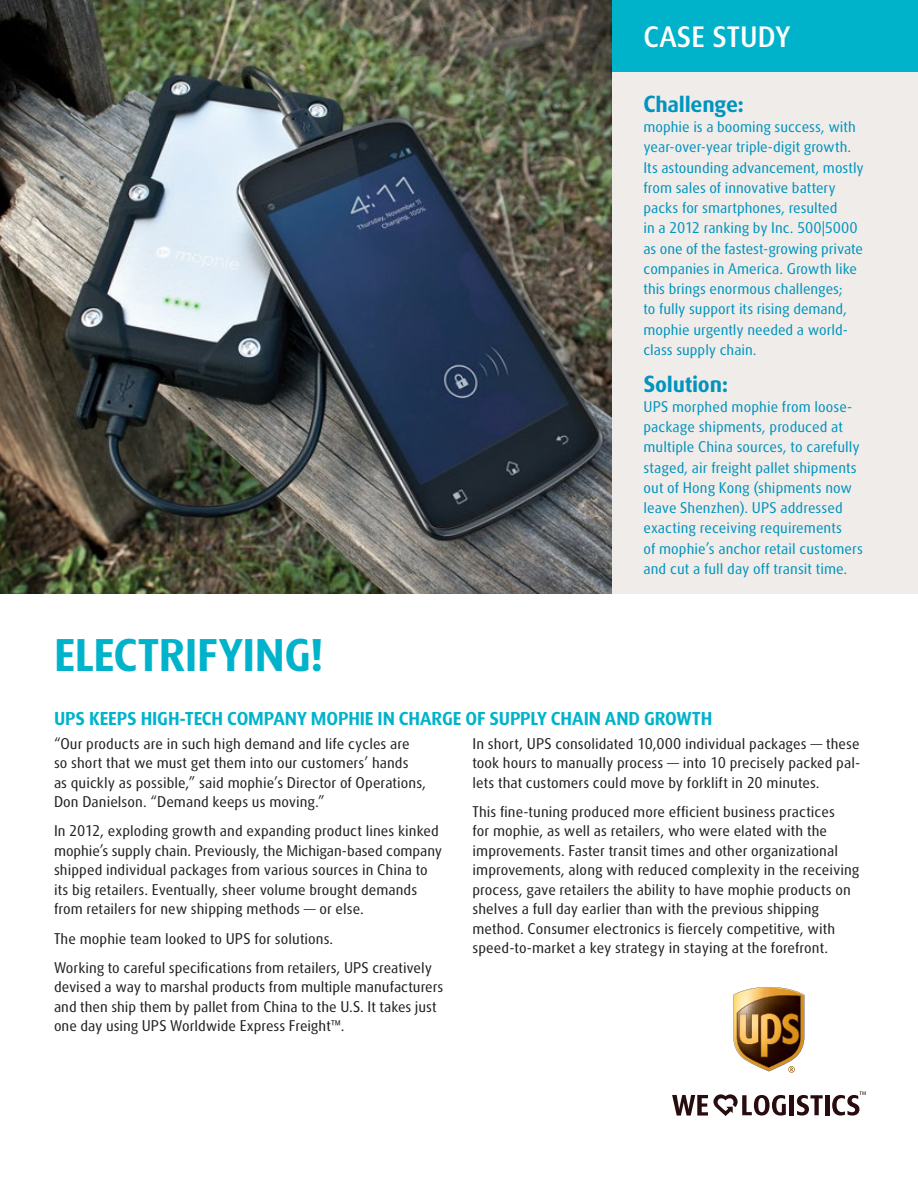
<style>
.page{position:relative;width:918px;height:1188px;background:#fff}
.page>*{position:absolute;margin:0;border:0;box-sizing:border-box;transform-origin:0 0}
.t1{font:700 44.25px "UPS Sans";letter-spacing:-.015em;color:#00b3cb}
.t2{font:500 28.5px "UPS Sans";color:#fff}
.t3{font:700 22.5px "UPS Sans";letter-spacing:-.015em;color:#0094be}
.t4{font:700 18px "UPS Sans";letter-spacing:-.005em;color:#00b3cb}
.t5{font:15px/19.5px "UPS Sans";letter-spacing:.005em;color:#231f20}
.t6{font:15px/20.2px "UPS Sans";color:#0094be}
</style>
<div class="page">
<svg style="left:672px;top:1094px;width:114px;height:22px"></svg>
<div style="left:789px;top:1095px;width:5px;height:20px;background:#290c0e"></div>
<svg style="left:797px;top:1095px;width:26px;height:21px"></svg>
<div style="left:825px;top:1095px;width:5px;height:20px;background:#290c0e"></div>
<svg style="left:832px;top:1091px;width:34px;height:25px"></svg>
<svg style="left:733px;top:987px;width:71px;height:86px;background:#a47f50"></svg>
<img style="left:0;top:0;width:612px;height:594px">
<div style="left:612px;top:0;width:306px;height:72px;background:#00b3cb"></div>
<div style="left:612px;top:72px;width:306px;height:522px;background:#f0ece9"></div>
<h2 class="t2" style="left:644px;top:20px;width:149px">CASE STUDY</h2>
<h1 class="t1" style="left:54px;top:629px;width:272px">ELECTRIFYING!</h1>
<h3 class="t3" style="left:644px;top:91px;width:102px">Challenge:</h3>
<p class="t6" style="left:644px;top:117px;width:222px">mophie is a booming success, with year-over-year triple-digit growth.<br>Its astounding advancement, mostly from sales of innovative battery packs for smartphones, resulted<br>in a 2012 ranking by Inc. 500|5000 as one of the fastest-growing private companies in America. Growth like this brings enormous challenges;<br>to fully support its rising demand, mophie urgently needed a world&shy;class supply chain.</p>
<h3 class="t3" style="left:644px;top:371px;width:86px">Solution:</h3>
<p class="t6" style="left:644px;top:396px;width:221px">UPS morphed mophie from loose&shy;package shipments, produced at multiple China sources, to carefully staged, air freight pallet shipments out of Hong Kong (shipments now leave Shenzhen). UPS addressed exacting receiving requirements<br>of mophie’s anchor retail customers and cut a full day off transit time.</p>
<p class="t4" style="left:54px;top:708px;width:660px">UPS KEEPS HIGH-TECH COMPANY MOPHIE IN CHARGE OF SUPPLY CHAIN AND GROWTH</p>
<p class="t5" style="left:54px;top:734px;width:374px">“Our products are in such high demand and life cycles are so short that we must get them into our customers’ hands<br>as quickly as possible,” said mophie’s Director of Operations, Don Danielson. “Demand keeps us moving.”</p>
<p class="t5" style="left:54px;top:821px;width:390px">In 2012, exploding growth and expanding product lines kinked mophie’s supply chain. Previously, the Michigan-based company shipped individual packages from various sources in China to its big retailers. Eventually, sheer volume brought demands from retailers for new shipping methods — or else.</p>
<p class="t5" style="left:54px;top:924px;width:380px;line-height:29.2px">The mophie team looked to UPS for solutions.<br>Working to careful specifications from retailers, UPS creatively</p>
<p class="t5" style="left:54px;top:977px;width:391px">devised a way to marshal products from multiple manufacturers and then ship them by pallet from China to the U.S. It takes just one day using UPS Worldwide Express Freight™.</p>
<p class="t5" style="left:472px;top:734px;width:389px;text-align:justify">In short, UPS consolidated 10,000 individual packages — these took hours to manually process — into 10 precisely packed pal&shy;lets that customers could move by forklift in 20 minutes.</p>
<p class="t5" style="left:472px;top:802px;width:388px">This fine-tuning produced more efficient business practices<br>for mophie, as well as retailers, who were elated with the improvements. Faster transit times and other organizational improvements, along with reduced complexity in the receiving process, gave retailers the ability to have mophie products on shelves a full day earlier than with the previous shipping method. Consumer electronics is fiercely competitive, with speed-to-market a key strategy in staying at the forefront.</p>
</div>
